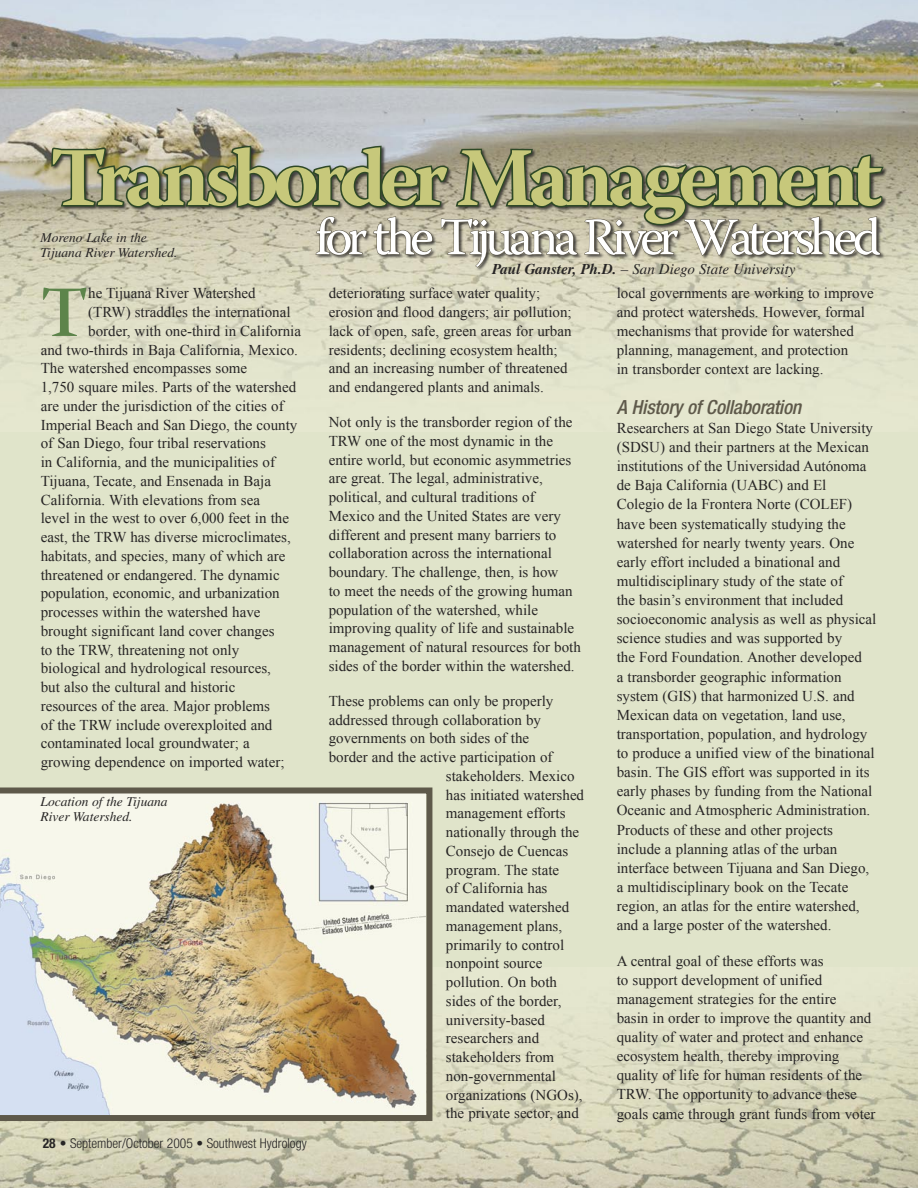
<style>
.page{position:relative;width:918px;height:1188px;background:#e0e4ca}
.page>*{position:absolute;margin:0;border:0;box-sizing:border-box;transform-origin:0 0}
.Feature{font:700 82.95px "Warnock Pro";letter-spacing:-.08em;color:#c7c87b}
.Body{font:71.85px "Warnock Pro Semibold Subh";color:#5d844b}
.Feature-2{font:52.5px "Warnock Pro";letter-spacing:-.1em;color:#fff}
.Subhead_2{font:italic 500 condensed 19.5px "Helvetica Neue LT";letter-spacing:-.015em;color:#5e594a}
.Body-2{font:15px/19px "Times New Roman";color:#272525}
.Tag_line{font:italic 15px "Times";color:#272525}
.t1{font:italic 13.5px/15px "Times";color:#272525}
.t2{font:300 condensed 13.5px "Helvetica Neue LT";color:#272525}
.s1{font-weight:700}
</style>
<div class="page">
<img style="left:0;top:967px;width:918px;height:221px">
<img style="left:0;top:0;width:918px;height:368px">
<div style="left:50px;top:144px;width:839px;height:128px;background:#272525;opacity:.8"></div>
<svg style="left:50px;top:144px;width:836px;height:124px;background:#8d8d78"></svg>
<img style="left:0;top:788px;width:432px;height:333px">
<p class="Feature" style="left:50px;top:128px;width:833px">Transborder Management</p>
<p class="Feature-2" style="left:315px;top:205px;width:568px">for the Tijuana River Watershed</p>
<p class="Tag_line" style="left:492px;top:261px;width:305px"><span class="s1">Paul Ganster, Ph.D.</span> – San Diego State University</p>
<p class="t1" style="left:40px;top:230px;width:139px">Moreno Lake in the<br>Tijuana River Watershed.</p>
<p class="Body" style="left:41px;top:269px;width:49px">T</p>
<p class="Body-2" style="left:88px;top:284px;width:169px">he Tijuana River Watershed</p>
<p class="Body-2" style="left:88px;top:302px;width:204px">(TRW) straddles the international</p>
<p class="Body-2" style="left:88px;top:321px;width:214px">border, with one-third in California</p>
<p class="Body-2" style="left:41px;top:340px;width:259px">and two-thirds in Baja California, Mexico.</p>
<p class="Body-2" style="left:41px;top:359px;width:208px">The watershed encompasses some</p>
<p class="Body-2" style="left:41px;top:377px;width:257px">1,750 square miles. Parts of the watershed</p>
<p class="Body-2" style="left:41px;top:396px;width:244px">are under the jurisdiction of the cities of</p>
<p class="Body-2" style="left:41px;top:415px;width:258px">Imperial Beach and San Diego, the county</p>
<p class="Body-2" style="left:41px;top:434px;width:227px">of San Diego, four tribal reservations</p>
<p class="Body-2" style="left:41px;top:452px;width:236px">in California, and the municipalities of</p>
<p class="Body-2" style="left:41px;top:471px;width:232px">Tijuana, Tecate, and Ensenada in Baja</p>
<p class="Body-2" style="left:41px;top:490px;width:221px">California. With elevations from sea</p>
<p class="Body-2" style="left:41px;top:509px;width:250px">level in the west to over 6,000 feet in the</p>
<p class="Body-2" style="left:41px;top:527px;width:252px">east, the TRW has diverse microclimates,</p>
<p class="Body-2" style="left:41px;top:546px;width:246px">habitats, and species, many of which are</p>
<p class="Body-2" style="left:41px;top:565px;width:241px">threatened or endangered. The dynamic</p>
<p class="Body-2" style="left:41px;top:584px;width:240px">population, economic, and urbanization</p>
<p class="Body-2" style="left:41px;top:602px;width:221px">processes within the watershed have</p>
<p class="Body-2" style="left:41px;top:621px;width:235px">brought significant land cover changes</p>
<p class="Body-2" style="left:41px;top:640px;width:200px">to the TRW, threatening not only</p>
<p class="Body-2" style="left:41px;top:659px;width:232px">biological and hydrological resources,</p>
<p class="Body-2" style="left:41px;top:677px;width:196px">but also the cultural and historic</p>
<p class="Body-2" style="left:41px;top:696px;width:231px">resources of the area. Major problems</p>
<p class="Body-2" style="left:41px;top:715px;width:233px">of the TRW include overexploited and</p>
<p class="Body-2" style="left:41px;top:734px;width:210px">contaminated local groundwater; a</p>
<p class="Body-2" style="left:41px;top:752px;width:245px">growing dependence on imported water;</p>
<p class="t1" style="left:40px;top:794px;width:129px">Location of the Tijuana<br>River Watershed.</p>
<p class="t2" style="left:43px;top:1135px;width:266px"><span class="s1">28</span> • September/October 2005 • Southwest Hydrology</p>
<p class="Body-2" style="left:329px;top:284px;width:245px">deteriorating surface water quality; erosion and flood dangers; air pollution; lack of open, safe, green areas for urban residents; declining ecosystem health; and an increasing number of threatened and endangered plants and animals.</p>
<p class="Body-2" style="left:329px;top:412px;width:254px">Not only is the transborder region of the TRW one of the most dynamic in the entire world, but economic asymmetries are great. The legal, administrative, political, and cultural traditions of Mexico and the United States are very different and present many barriers to collaboration across the international boundary. The challenge, then, is how<br>to meet the needs of the growing human population of the watershed, while improving quality of life and sustainable management of natural resources for both sides of the border within the watershed.</p>
<p class="Body-2" style="left:329px;top:691px;width:226px">These problems can only be properly</p>
<p class="Body-2" style="left:329px;top:710px;width:214px">addressed through collaboration by</p>
<p class="Body-2" style="left:329px;top:729px;width:202px">governments on both sides of the</p>
<p class="Body-2" style="left:329px;top:747px;width:225px">border and the active participation of</p>
<p class="Body-2" style="left:446px;top:766px;width:130px">stakeholders. Mexico</p>
<p class="Body-2" style="left:446px;top:785px;width:140px">has initiated watershed</p>
<p class="Body-2" style="left:446px;top:804px;width:121px">management efforts</p>
<p class="Body-2" style="left:446px;top:822px;width:135px">nationally through the</p>
<p class="Body-2" style="left:446px;top:841px;width:124px">Consejo de Cuencas</p>
<p class="Body-2" style="left:446px;top:860px;width:115px">program. The state</p>
<p class="Body-2" style="left:446px;top:879px;width:103px">of California has</p>
<p class="Body-2" style="left:446px;top:897px;width:125px">mandated watershed</p>
<p class="Body-2" style="left:446px;top:916px;width:118px">management plans,</p>
<p class="Body-2" style="left:446px;top:935px;width:120px">primarily to control</p>
<p class="Body-2" style="left:446px;top:954px;width:98px">nonpoint source</p>
<p class="Body-2" style="left:446px;top:972px;width:113px">pollution. On both</p>
<p class="Body-2" style="left:446px;top:991px;width:117px">sides of the border,</p>
<p class="Body-2" style="left:446px;top:1010px;width:101px">university-based</p>
<p class="Body-2" style="left:446px;top:1029px;width:95px">researchers and</p>
<p class="Body-2" style="left:446px;top:1047px;width:110px">stakeholders from</p>
<p class="Body-2" style="left:446px;top:1066px;width:111px">non-governmental</p>
<p class="Body-2" style="left:446px;top:1085px;width:138px">organizations (NGOs),</p>
<p class="Body-2" style="left:446px;top:1104px;width:134px">the private sector, and</p>
<p class="Body-2" style="left:617px;top:284px;width:259px">local governments are working to improve and protect watersheds. However, formal mechanisms that provide for watershed planning, management, and protection<br>in transborder context are lacking.</p>
<p class="Subhead_2" style="left:617px;top:395px;width:186px">A History of Collaboration</p>
<p class="Body-2" style="left:617px;top:418px;width:261px">Researchers at San Diego State University (SDSU) and their partners at the Mexican institutions of the Universidad Autónoma de Baja California (UABC) and El Colegio de la Frontera Norte (COLEF) have been systematically studying the watershed for nearly twenty years. One early effort included a binational and multidisciplinary study of the state of<br>the basin’s environment that included socioeconomic analysis as well as physical science studies and was supported by<br>the Ford Foundation. Another developed<br>a transborder geographic information system (GIS) that harmonized U.S. and Mexican data on vegetation, land use, transportation, population, and hydrology to produce a unified view of the binational basin. The GIS effort was supported in its early phases by funding from the National Oceanic and Atmospheric Administration.<br>Products of these and other projects include a planning atlas of the urban interface between Tijuana and San Diego, a multidisciplinary book on the Tecate region, an atlas for the entire watershed, and a large poster of the watershed.</p>
<p class="Body-2" style="left:617px;top:951px;width:260px">A central goal of these efforts was<br>to support development of unified management strategies for the entire<br>basin in order to improve the quantity and quality of water and protect and enhance ecosystem health, thereby improving quality of life for human residents of the TRW. The opportunity to advance these goals came through grant funds from voter</p>
</div>
